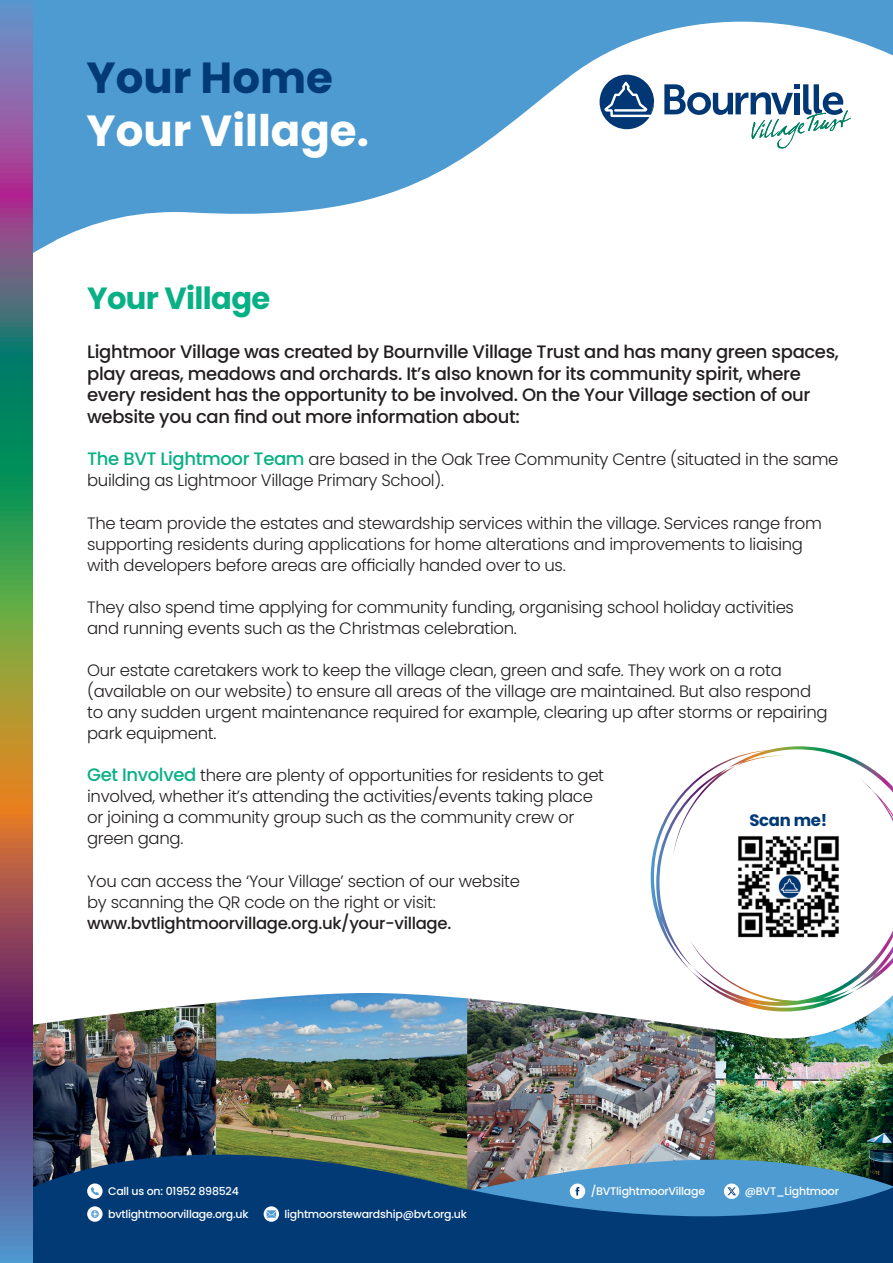
<style>
.page{position:relative;width:893px;height:1263px;background:#fff}
.page>*{position:absolute;margin:0;border:0;box-sizing:border-box;transform-origin:0 0}
.t1{font:700 43.5px/52.5px "Poppins";color:#fff}
.t2{font:700 30.6px "Poppins";letter-spacing:-.02em;color:#07b085}
.Body{font:500 18px/21.6px "Poppins";letter-spacing:-.02em;color:#231f20}
.Body-2{font:300 16.5px/21px "Poppins";letter-spacing:-.02em;color:#231f20}
.Body-3{font:700 16.5px "Poppins";letter-spacing:-.02em;color:#013a75}
.Body-4{font:500 10.95px "Poppins";letter-spacing:-.02em;color:#fff}
.s1{color:#013a75}
.s2{font-weight:500;font-size:18px;color:#07b085}
.s3{font-weight:500}
</style>
<div class="page">
<img style="left:33px;top:1037px;width:860px;height:117px">
<img style="left:33px;top:993px;width:597px;height:44px">
<img style="left:630px;top:870px;width:263px;height:168px">
<svg style="left:651px;top:746px;width:242px;height:224px"></svg>
<svg style="left:33px;top:1154px;width:860px;height:109px;background:#1c5281"></svg>
<svg style="left:33px;top:0;width:860px;height:253px;fill:#4e9bd1"></svg>
<svg style="left:600px;top:75px;width:54px;height:54px"></svg>
<svg style="left:664px;top:84px;width:187px;height:65px"></svg>
<svg style="left:87px;top:1206px;width:16px;height:16px"></svg>
<svg style="left:91px;top:1210px;width:8px;height:8px"></svg>
<svg style="left:87px;top:1183px;width:16px;height:16px"></svg>
<svg style="left:264px;top:1206px;width:15px;height:16px"></svg>
<svg style="left:570px;top:1183px;width:15px;height:16px"></svg>
<svg style="left:724px;top:1183px;width:15px;height:16px"></svg>
<img style="left:728px;top:828px;width:120px;height:120px">
<svg style="left:727px;top:1187px;width:9px;height:8px"></svg>
<svg style="left:575px;top:1187px;width:4px;height:8px"></svg>
<svg style="left:91px;top:1187px;width:8px;height:8px"></svg>
<svg style="left:266px;top:1210px;width:10px;height:8px"></svg>
<div style="left:0;top:0;width:566px;height:40px;background:#4e9bd1"></div>
<svg style="left:774px;top:0;width:119px;height:40px"></svg>
<svg style="left:0;top:4px;width:33px;height:1259px;background:#6e6d6d"></svg>
<p class="t1" style="left:87px;top:52px;width:284px"><span class="s1">Your Home<br></span>Your Village.</p>
<p class="t2" style="left:87px;top:280px;width:185px">Your Village</p>
<p class="Body" style="left:87px;top:341px;width:753px">Lightmoor Village was created by Bournville Village Trust and has many green spaces, play areas, meadows and orchards. It’s also known for its community spirit, where every resident has the opportunity to be involved. On the Your Village section of our website you can find out more information about:</p>
<p class="Body-2" style="left:87px;top:449px;width:753px"><span class="s2">The BVT Lightmoor Team</span> are based in the Oak Tree Community Centre (situated in the same building as Lightmoor Village Primary School).</p>
<p class="Body-2" style="left:87px;top:512px;width:736px">The team provide the estates and stewardship services within the village. Services range from supporting residents during applications for home alterations and improvements to liaising with developers before areas are officially handed over to us.</p>
<p class="Body-2" style="left:87px;top:597px;width:708px">They also spend time applying for community funding, organising school holiday activities and running events such as the Christmas celebration.</p>
<p class="Body-2" style="left:87px;top:660px;width:742px">Our estate caretakers work to keep the village clean, green and safe. They work on a rota (available on our website) to ensure all areas of the village are maintained. But also respond to any sudden urgent maintenance required for example, clearing up after storms or repairing park equipment.</p>
<p class="Body-2" style="left:87px;top:765px;width:518px"><span class="s2">Get Involved</span> there are plenty of opportunities for residents to get involved, whether it’s attending the activities/events taking place or joining a community group such as the community crew or green gang.</p>
<p class="Body-2" style="left:87px;top:870px;width:434px">You can access the ‘Your Village’ section of our website by scanning the QR code on the right or visit: <span class="s3">www.bvtlightmoorvillage.org.uk/your-village.</span></p>
<p class="Body-3" style="left:749px;top:810px;width:79px">Scan me!</p>
<p class="Body-4" style="left:108px;top:1185px;width:132px">Call us on: 01952 898524</p>
<p class="Body-4" style="left:108px;top:1208px;width:142px">bvtlightmoorvillage.org.uk</p>
<p class="Body-4" style="left:285px;top:1208px;width:184px">lightmoorstewardship@bvt.org.uk</p>
<p class="Body-4" style="left:591px;top:1185px;width:116px">/BVTlightmoorVillage</p>
<p class="Body-4" style="left:745px;top:1185px;width:96px">@BVT_Lightmoor</p>
</div>
